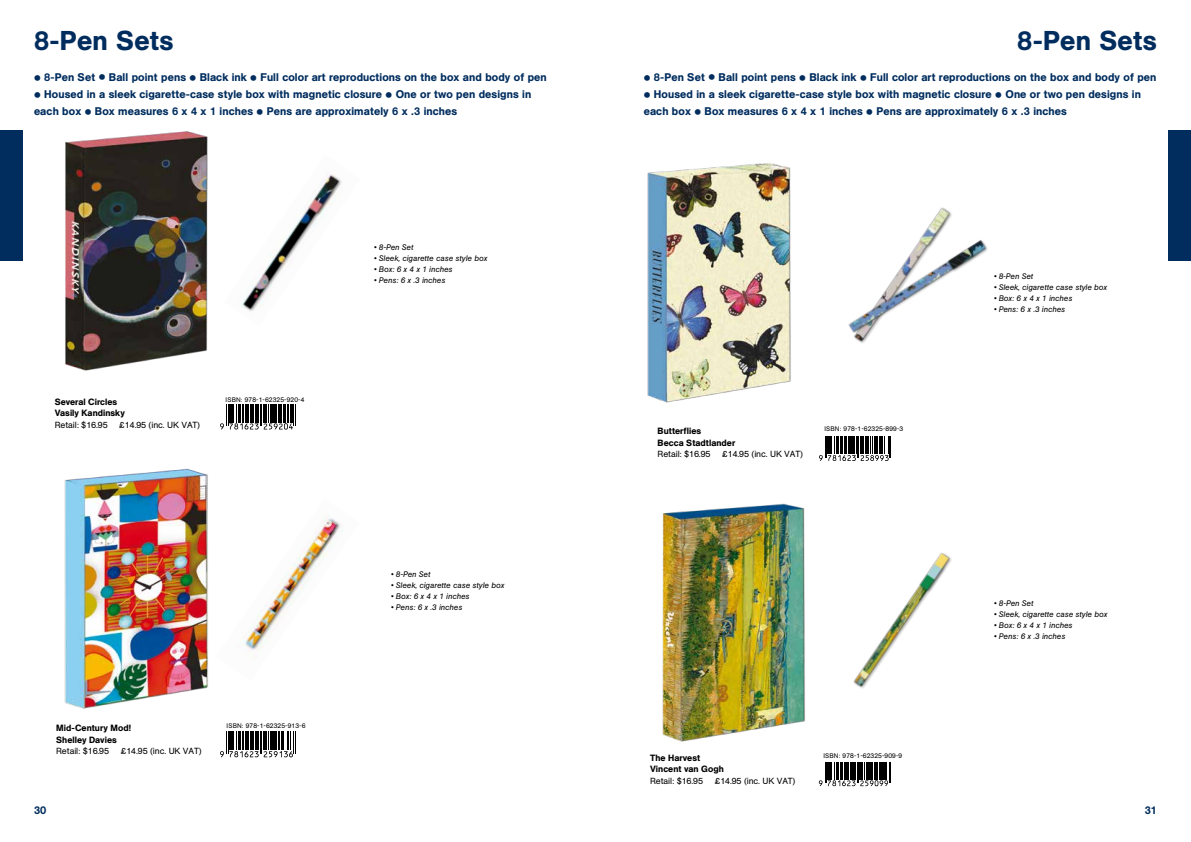
<style>
.page{position:relative;width:1191px;height:842px;background:#fff}
.page>*{position:absolute;margin:0;border:0;box-sizing:border-box;transform-origin:0 0}
.t1{font:500 27px "AG Book BQ";letter-spacing:.01em;color:#002d5e}
.t2{font:500 11px/17px "AG Book BQ";letter-spacing:.01em;color:#002d5e}
.t3{font:500 9px/11.5px "AG Book BQ";letter-spacing:.005em;color:#000}
.t4{font:8.8px "AG Book BQ";letter-spacing:-.01em;color:#000}
.t5{font:italic 8px "AG Book BQ";color:#000}
.t6{font:6.6px "AG Book BQ";letter-spacing:.02em;color:#000}
.s1{font-size:20px}
</style>
<div class="page">
<div style="left:1168px;top:130px;width:23px;height:131px;background:#002d5e"></div>
<svg style="left:220px;top:405px;width:76px;height:25px"></svg>
<svg style="left:260px;top:731px;width:36px;height:1px"></svg>
<svg style="left:220px;top:732px;width:76px;height:25px"></svg>
<img style="left:260px;top:174px;width:82px;height:130px">
<img style="left:260px;top:515px;width:83px;height:136px">
<img style="left:0;top:130px;width:260px;height:241px">
<img style="left:64px;top:468px;width:196px;height:273px">
<svg style="left:819px;top:436px;width:72px;height:25px"></svg>
<svg style="left:819px;top:762px;width:72px;height:24px"></svg>
<img style="left:647px;top:163px;width:144px;height:240px">
<img style="left:775px;top:205px;width:213px;height:181px">
<img style="left:662px;top:503px;width:195px;height:270px">
<img style="left:834px;top:522px;width:118px;height:183px">
<h1 class="t1" style="left:34px;top:24px;width:141px">8-Pen Sets</h1>
<p class="t2" style="left:34px;top:69px;width:514px"><span class="s1">•</span> 8-Pen Set <span class="s1">•</span> Ball point pens <span class="s1">•</span> Black ink <span class="s1">•</span> Full color art reproductions on the box and body of pen</p>
<p class="t2" style="left:34px;top:86px;width:499px"><span class="s1">•</span> Housed in a sleek cigarette-case style box with magnetic closure <span class="s1">•</span> One or two pen designs in each box <span class="s1">•</span> Box measures 6 x 4 x 1 inches <span class="s1">•</span> Pens are approximately 6 x .3 inches</p>
<p class="t3" style="left:55px;top:396px;width:64px">Several Circles</p>
<p class="t6" style="left:226px;top:396px;width:80px">ISBN: 978-1-62325-920-4</p>
<p class="t3" style="left:55px;top:407px;width:72px">Vasily Kandinsky</p>
<p class="t4" style="left:55px;top:420px;width:54px">Retail: $16.95</p>
<p class="t4" style="left:119px;top:420px;width:83px">£14.95 (inc. UK VAT)</p>
<p class="t3" style="left:56px;top:722px;width:77px">Mid-Century Mod!<br>Shelley Davies</p>
<p class="t4" style="left:56px;top:746px;width:54px">Retail: $16.95</p>
<p class="t4" style="left:120px;top:746px;width:83px">£14.95 (inc. UK VAT)</p>
<p class="t6" style="left:227px;top:722px;width:80px">ISBN: 978-1-62325-913-6</p>
<p class="t5" style="left:374px;top:242px;width:41px">• 8-Pen Set</p>
<p class="t5" style="left:374px;top:253px;width:115px">• Sleek, cigarette case style box</p>
<p class="t5" style="left:374px;top:264px;width:80px">• Box: 6 x 4 x 1 inches</p>
<p class="t5" style="left:374px;top:275px;width:73px">• Pens: 6 x .3 inches</p>
<p class="t5" style="left:391px;top:569px;width:41px">• 8-Pen Set</p>
<p class="t5" style="left:391px;top:580px;width:115px">• Sleek, cigarette case style box</p>
<p class="t5" style="left:391px;top:591px;width:80px">• Box: 6 x 4 x 1 inches</p>
<p class="t5" style="left:391px;top:602px;width:73px">• Pens: 6 x .3 inches</p>
<h1 class="t1" style="left:1017px;top:24px;width:141px">8-Pen Sets</h1>
<p class="t2" style="left:643px;top:69px;width:514px"><span class="s1">•</span> 8-Pen Set <span class="s1">•</span> Ball point pens <span class="s1">•</span> Black ink <span class="s1">•</span> Full color art reproductions on the box and body of pen</p>
<p class="t2" style="left:643px;top:86px;width:499px"><span class="s1">•</span> Housed in a sleek cigarette-case style box with magnetic closure <span class="s1">•</span> One or two pen designs in each box <span class="s1">•</span> Box measures 6 x 4 x 1 inches <span class="s1">•</span> Pens are approximately 6 x .3 inches</p>
<p class="t3" style="left:657px;top:425px;width:45px">Butterflies</p>
<p class="t6" style="left:824px;top:425px;width:80px">ISBN: 978-1-62325-899-3</p>
<p class="t3" style="left:657px;top:437px;width:79px">Becca Stadtlander</p>
<p class="t4" style="left:657px;top:449px;width:54px">Retail: $16.95</p>
<p class="t4" style="left:722px;top:449px;width:83px">£14.95 (inc. UK VAT)</p>
<p class="t3" style="left:650px;top:752px;width:52px">The Harvest</p>
<p class="t6" style="left:823px;top:752px;width:80px">ISBN: 978-1-62325-909-9</p>
<p class="t3" style="left:650px;top:763px;width:75px">Vincent van Gogh</p>
<p class="t4" style="left:650px;top:776px;width:54px">Retail: $16.95</p>
<p class="t4" style="left:714px;top:776px;width:83px">£14.95 (inc. UK VAT)</p>
<p class="t5" style="left:993px;top:272px;width:41px">• 8-Pen Set</p>
<p class="t5" style="left:993px;top:283px;width:115px">• Sleek, cigarette case style box</p>
<p class="t5" style="left:993px;top:294px;width:80px">• Box: 6 x 4 x 1 inches</p>
<p class="t5" style="left:993px;top:305px;width:73px">• Pens: 6 x .3 inches</p>
<p class="t5" style="left:993px;top:599px;width:41px">• 8-Pen Set</p>
<p class="t5" style="left:993px;top:610px;width:115px">• Sleek, cigarette case style box</p>
<p class="t5" style="left:993px;top:621px;width:80px">• Box: 6 x 4 x 1 inches</p>
<p class="t5" style="left:993px;top:632px;width:73px">• Pens: 6 x .3 inches</p>
<p class="t2" style="left:34px;top:801px;width:14px">30</p>
<p class="t2" style="left:1144px;top:801px;width:14px">31</p>
</div>
